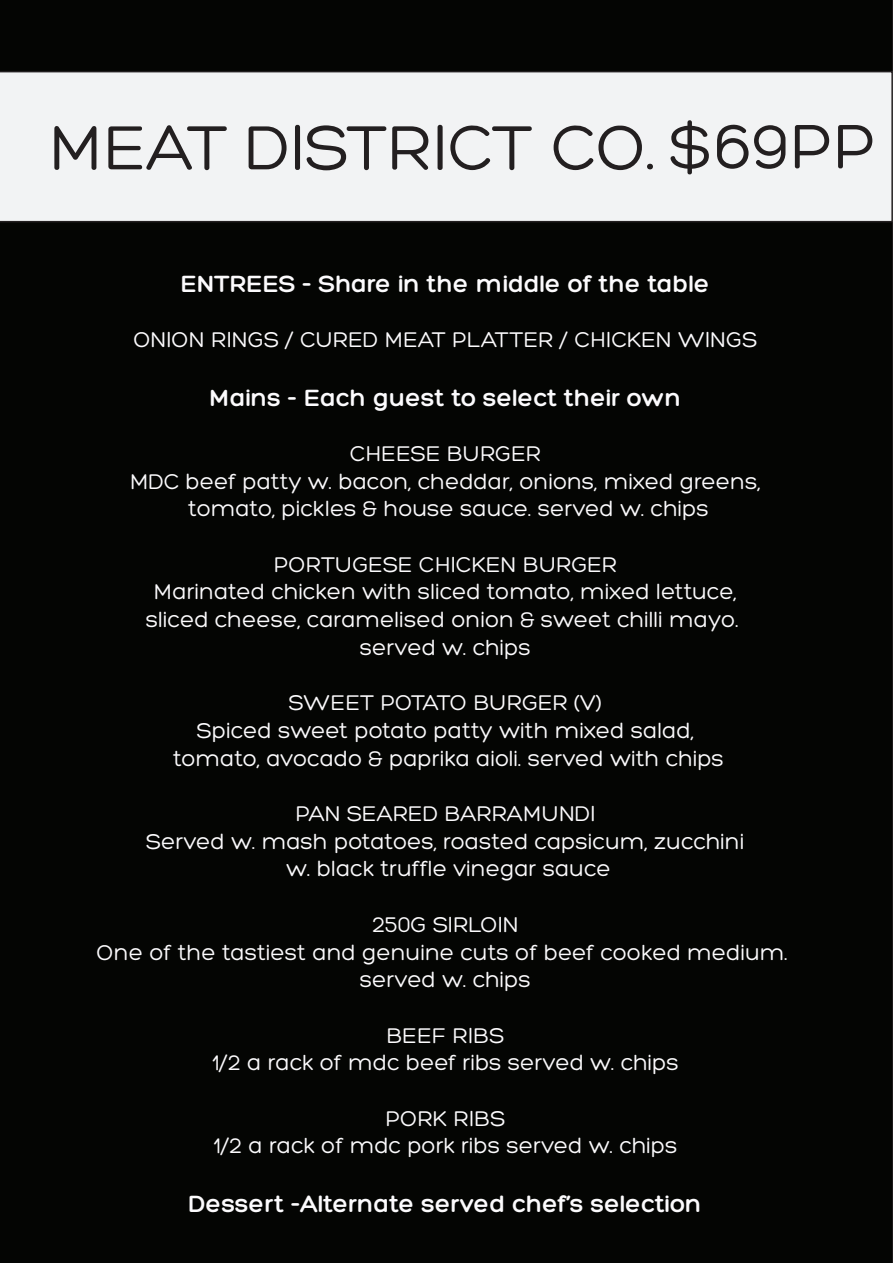
<style>
.page{position:relative;width:893px;height:1263px;background:#040503}
.page>*{position:absolute;margin:0;border:0;box-sizing:border-box;transform-origin:0 0}
.t1{font:67.5px "Hero";color:#231f20}
.t2{font:300 25.5px "Hero";color:#fcfbfd}
.t3{font:23.1px/27.8px "Hero";color:#fcfbfd;text-align:center}
</style>
<div class="page">
<div style="left:0;top:71px;width:893px;height:151px;background:#f2f3f4"></div>
<h1 class="t1" style="left:49px;top:113px;width:828px">MEAT DISTRICT CO. $69PP</h1>
<p class="t2" style="left:181px;top:270px;width:530px">ENTREES - Share in the middle of the table</p>
<p class="t3" style="left:133px;top:326px;width:626px">ONION RINGS / CURED MEAT PLATTER / CHICKEN WINGS</p>
<p class="t2" style="left:210px;top:384px;width:473px">Mains - Each guest to select their own</p>
<p class="t3" style="left:130px;top:440px;width:632px">CHEESE BURGER<br>MDC beef patty w. bacon, cheddar, onions, mixed greens, tomato, pickles &amp; house sauce. served w. chips</p>
<p class="t3" style="left:146px;top:550px;width:594px">PORTUGESE CHICKEN BURGER<br>Marinated chicken with sliced tomato, mixed lettuce, sliced cheese, caramelised onion &amp; sweet chilli mayo. served w. chips</p>
<p class="t3" style="left:173px;top:689px;width:552px">SWEET POTATO BURGER (V)<br>Spiced sweet potato patty with mixed salad, tomato, avocado &amp; paprika aioli. served with chips</p>
<p class="t3" style="left:146px;top:800px;width:600px">PAN SEARED BARRAMUNDI<br>Served w. mash potatoes, roasted capsicum, zucchini w. black truffle vinegar sauce</p>
<p class="t3" style="left:97px;top:911px;width:693px">250G SIRLOIN<br>One of the tastiest and genuine cuts of beef cooked medium. served w. chips</p>
<p class="t3" style="left:212px;top:1021px;width:469px">BEEF RIBS<br>1/2 a rack of mdc beef ribs served w. chips</p>
<p class="t3" style="left:213px;top:1104px;width:466px">PORK RIBS<br>1/2 a rack of mdc pork ribs served w. chips</p>
<p class="t2" style="left:189px;top:1190px;width:514px">Dessert -Alternate served chef’s selection</p>
</div>
